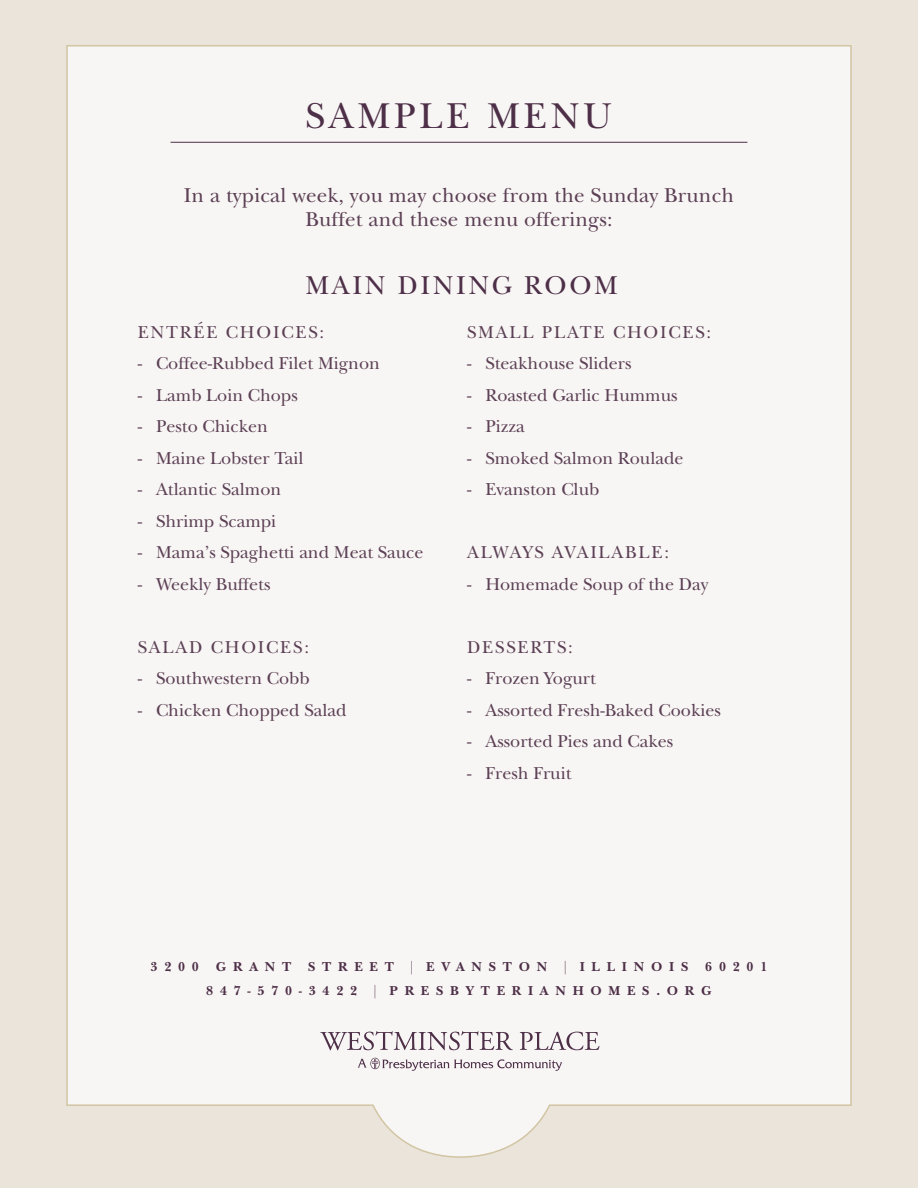
<style>
.page{position:relative;width:918px;height:1188px;background:#eae4db}
.page>*{position:absolute;margin:0;border:0;box-sizing:border-box;transform-origin:0 0}
.t1{font:37.5px "New Baskerville";letter-spacing:.1em;color:#4d2f48}
.t2{font:27px "New Baskerville";letter-spacing:.1em;color:#4d2f48}
.t3{font:21px/24px "New Baskerville";letter-spacing:.01em;color:#5c4055;text-align:center}
.t4{font:18px "New Baskerville";color:#5c4055}
.t5{font:18px "New Baskerville";letter-spacing:.1em;color:#5c4055}
.t6{font:700 13.5px "New Baskerville";letter-spacing:.5em;color:#4d2f48}
.s1{font-weight:400}
</style>
<div class="page">
<div style="left:66px;top:45px;width:786px;height:1113px;background:#f8f6f4"></div>
<hr style="left:171px;top:142px;width:576px;height:1px;background:#4d2f48">
<svg style="left:358px;top:1057px;width:204px;height:14px;background:#d8d1d4"></svg>
<svg style="left:320px;top:1031px;width:193px;height:19px;background:#cdc4c9"></svg>
<svg style="left:520px;top:1032px;width:80px;height:18px"></svg>
<h1 class="t1" style="left:306px;top:94px;width:308px">SAMPLE MENU</h1>
<p class="t3" style="left:184px;top:183px;width:552px">In a typical week, you may choose from the Sunday Brunch<br>Buffet and these menu offerings:</p>
<h2 class="t2" style="left:305px;top:269px;width:314px">MAIN DINING ROOM</h2>
<p class="t5" style="left:138px;top:321px;width:188px">ENTRÉE CHOICES:</p>
<p class="t4" style="left:138px;top:353px;width:244px">- Coffee-Rubbed Filet Mignon</p>
<p class="t4" style="left:138px;top:384px;width:162px">- Lamb Loin Chops</p>
<p class="t4" style="left:138px;top:416px;width:132px">- Pesto Chicken</p>
<p class="t4" style="left:138px;top:447px;width:167px">- Maine Lobster Tail</p>
<p class="t4" style="left:138px;top:479px;width:145px">- Atlantic Salmon</p>
<p class="t4" style="left:138px;top:510px;width:140px">- Shrimp Scampi</p>
<p class="t4" style="left:138px;top:542px;width:287px">- Mama’s Spaghetti and Meat Sauce</p>
<p class="t4" style="left:138px;top:573px;width:134px">- Weekly Buffets</p>
<p class="t5" style="left:138px;top:636px;width:173px">SALAD CHOICES:</p>
<p class="t4" style="left:138px;top:668px;width:173px">- Southwestern Cobb</p>
<p class="t4" style="left:138px;top:699px;width:210px">- Chicken Chopped Salad</p>
<p class="t5" style="left:467px;top:321px;width:246px">SMALL PLATE CHOICES:</p>
<p class="t4" style="left:467px;top:353px;width:166px">- Steakhouse Sliders</p>
<p class="t4" style="left:467px;top:384px;width:212px">- Roasted Garlic Hummus</p>
<p class="t4" style="left:467px;top:416px;width:59px">- Pizza</p>
<p class="t4" style="left:467px;top:447px;width:218px">- Smoked Salmon Roulade</p>
<p class="t4" style="left:467px;top:479px;width:134px">- Evanston Club</p>
<p class="t5" style="left:467px;top:542px;width:204px">ALWAYS AVAILABLE:</p>
<p class="t4" style="left:467px;top:573px;width:243px">- Homemade Soup of the Day</p>
<p class="t5" style="left:467px;top:636px;width:107px">DESSERTS:</p>
<p class="t4" style="left:467px;top:668px;width:130px">- Frozen Yogurt</p>
<p class="t4" style="left:467px;top:699px;width:255px">- Assorted Fresh-Baked Cookies</p>
<p class="t4" style="left:467px;top:731px;width:208px">- Assorted Pies and Cakes</p>
<p class="t4" style="left:467px;top:762px;width:106px">- Fresh Fruit</p>
<p class="t6" style="left:151px;top:959px;width:50px">3200</p>
<p class="t6" style="left:216px;top:959px;width:77px">GRANT</p>
<p class="t6" style="left:308px;top:959px;width:87px">STREET</p>
<p class="t6" style="left:411px;top:959px;width:138px"><span class="s1">|</span> EVANSTON</p>
<p class="t6" style="left:564px;top:959px;width:125px"><span class="s1">|</span> ILLINOIS</p>
<p class="t6" style="left:705px;top:959px;width:64px">60201</p>
<p class="t6" style="left:206px;top:983px;width:152px">847-570-3422</p>
<p class="t6" style="left:374px;top:983px;width:339px"><span class="s1">|</span> PRESBYTERIANHOMES.ORG</p>
</div>
